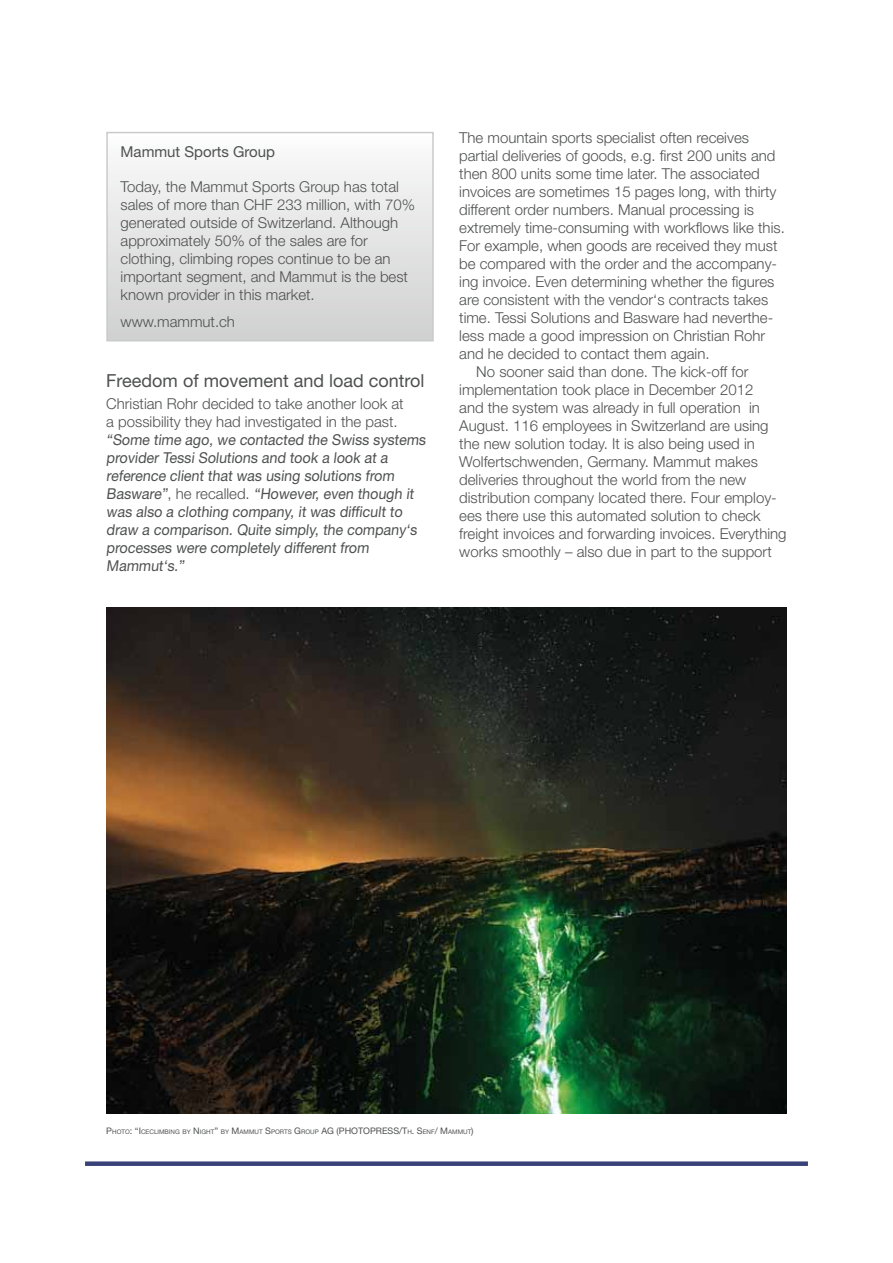
<style>
.page{position:relative;width:893px;height:1263px;background:#fff}
.page>*{position:absolute;margin:0;border:0;box-sizing:border-box;transform-origin:0 0}
.t1{font:18px "Helvetica Neue LT Std";color:#4f5050}
.t2{font:300 15px/18px "Helvetica Neue LT Std";color:#4f5050}
.t3{font:15px/18px "Helvetica Neue LT Std";color:#4f5050;scale:.95 1}
.t4{font:15px "Helvetica Neue LT Std";color:#4f5050}
.t5{font:9px "Helvetica Neue LT Std";color:#4f5050}
.t6{font:6.3px "Helvetica Neue LT Std";color:#4f5050}
.s1{font-weight:300}
.s2{font-size:9px}
.s3{font-size:6.3px}
</style>
<div class="page">
<div style="left:85px;top:1161px;width:723px;height:5px;background:#384279"></div>
<div style="left:107px;top:133px;width:326px;height:208px;background:linear-gradient(to bottom,#fbfcfb,#cfd0cf)"></div>
<div style="left:106px;top:132px;width:328px;height:209px;border:2px solid #c9caca"></div>
<img style="left:106px;top:608px;width:681px;height:505px">
<p class="t4" style="left:121px;top:143px;width:156px">Mammut Sports Group</p>
<p class="t2" style="left:121px;top:178px;width:296px">Today, the Mammut Sports Group has total sales of more than CHF 233 million, with 70% generated outside of Switzerland. Although approximately 50% of the sales are for clothing, climbing ropes continue to be an important segment, and Mammut is the best known provider in this market.</p>
<p class="t2" style="left:121px;top:312px;width:116px">www.mammut.ch</p>
<p class="t1" style="left:106px;top:370px;width:320px">Freedom of movement and load control</p>
<p class="t2" style="left:106px;top:394px;width:299px">Christian Rohr decided to take another look at a possibility they had investigated in the past.</p>
<p class="t3" style="left:106px;top:430px;width:340px">“Some time ago, we contacted the Swiss systems provider Tessi Solutions and took a look at a reference client that was using solutions from Basware”<span class="s1">, he recalled.</span> “However, even though it was also a clothing company, it was difficult to draw a comparison. Quite simply, the company‘s processes were completely different from Mammut‘s.”</p>
<p class="t2" style="left:459px;top:128px;width:291px">The mountain sports specialist often receives</p>
<p class="t2" style="left:459px;top:146px;width:318px">partial deliveries of goods, e.g. first 200 units and</p>
<p class="t2" style="left:459px;top:164px;width:302px">then 800 units some time later. The associated</p>
<p class="t2" style="left:459px;top:182px;width:319px">invoices are sometimes 15 pages long, with thirty</p>
<p class="t2" style="left:459px;top:200px;width:296px">different order numbers. Manual processing is</p>
<p class="t2" style="left:459px;top:218px;width:327px">extremely time-consuming with workflows like this.</p>
<p class="t2" style="left:459px;top:236px;width:320px">For example, when goods are received they must</p>
<p class="t2" style="left:459px;top:254px;width:319px">be compared with the order and the accompany-</p>
<p class="t2" style="left:459px;top:272px;width:317px">ing invoice. Even determining whether the figures</p>
<p class="t2" style="left:459px;top:290px;width:310px">are consistent with the vendor‘s contracts takes</p>
<p class="t2" style="left:459px;top:308px;width:315px">time. Tessi Solutions and Basware had neverthe-</p>
<p class="t2" style="left:459px;top:326px;width:307px">less made a good impression on Christian Rohr</p>
<p class="t2" style="left:459px;top:344px;width:252px">and he decided to contact them again.</p>
<p class="t2" style="left:476px;top:362px;width:274px">No sooner said than done. The kick-off for</p>
<p class="t2" style="left:459px;top:380px;width:296px">implementation took place in December 2012</p>
<p class="t2" style="left:459px;top:398px;width:302px">and the system was already in full operation in</p>
<p class="t2" style="left:459px;top:416px;width:311px">August. 116 employees in Switzerland are using</p>
<p class="t2" style="left:459px;top:434px;width:297px">the new solution today. It is also being used in</p>
<p class="t2" style="left:459px;top:452px;width:300px">Wolfertschwenden, Germany. Mammut makes</p>
<p class="t2" style="left:459px;top:470px;width:289px">deliveries throughout the world from the new</p>
<p class="t2" style="left:459px;top:488px;width:319px">distribution company located there. Four employ-</p>
<p class="t2" style="left:459px;top:506px;width:303px">ees there use this automated solution to check</p>
<p class="t2" style="left:459px;top:524px;width:329px">freight invoices and forwarding invoices. Everything</p>
<p class="t2" style="left:459px;top:542px;width:314px">works smoothly – also due in part to the support</p>
<p class="t6" style="left:106px;top:1128px;width:246px"><span class="s2">P</span>HOTO<span class="s2">: “I</span> CECLIMBING BY <span class="s2">N</span> IGHT<span class="s2">”</span> BY <span class="s2">M</span>AMMUT <span class="s2">S</span>PORTS <span class="s2">G</span>ROUP <span class="s2">AG (PHOTO</span></p>
<p class="t5" style="left:370px;top:1125px;width:105px">PRESS/T<span class="s3">H</span>. S<span class="s3">ENF</span>/ M<span class="s3">AMMUT</span>)</p>
</div>
